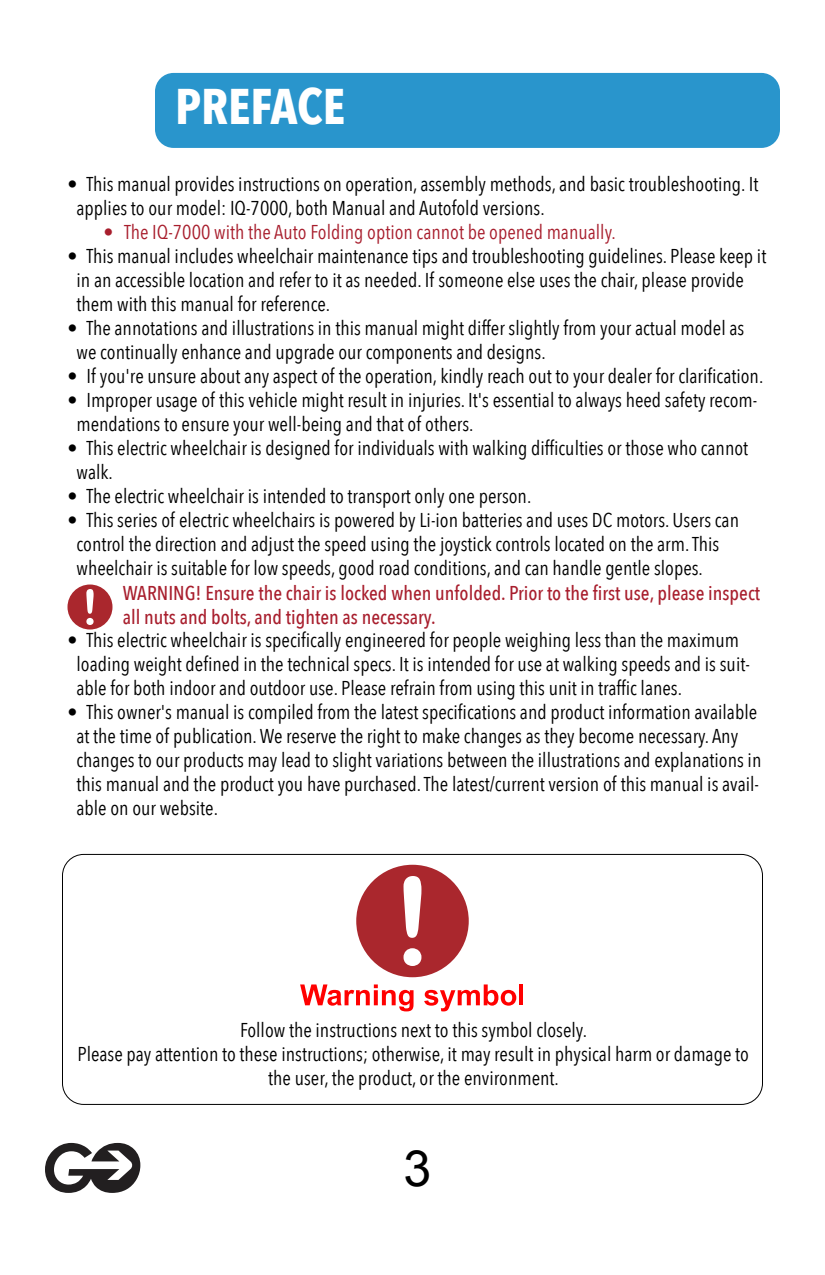
<style>
.page{position:relative;width:825px;height:1275px;background:#fff}
.page>*{position:absolute;margin:0;border:0;box-sizing:border-box;transform-origin:0 0}
.t1{font:700 50px "Avenir Next Condensed";color:#fff}
.t2{font:50px "Arial";color:#000}
.t3{font:20px/24px "Avenir Next Condensed";color:#000}
.t4{font:500 20px/24px "Avenir Next Condensed";color:#a81e2d}
.t5{font:20px "Avenir Next Condensed";color:#a81e2d}
</style>
<div class="page">
<svg style="left:45px;top:1143px;width:95px;height:50px"></svg>
<div style="left:155px;top:73px;width:625px;height:75px;background:#2995cc;border-radius:19px"></div>
<div style="left:62px;top:854px;width:701px;height:251px;border:1px solid #000;border-radius:21px"></div>
<div style="left:356px;top:865px;width:113px;height:112px;background:#aa272d;border-radius:50%"></div>
<svg style="left:404px;top:876px;width:17px;height:90px"></svg>
<svg style="left:300px;top:984px;width:114px;height:27px"></svg>
<svg style="left:424px;top:984px;width:92px;height:27px"></svg>
<hr style="left:519px;top:984px;width:4px;height:21px;background:#f00">
<div style="left:68px;top:585px;width:44px;height:45px;background:#aa272d;border-radius:50%"></div>
<svg style="left:86px;top:589px;width:8px;height:36px"></svg>
<h1 class="t1" style="left:175px;top:74px;width:172px">PREFACE</h1>
<p class="t3" style="left:76px;top:173px;width:683px;text-indent:-9px">• This manual provides instructions on operation, assembly methods, and basic troubleshooting. It applies to our model: IQ-7000, both Manual and Autofold versions.</p>
<p class="t5" style="left:104px;top:219px;width:514px">• The IQ-7000 with the Auto Folding option cannot be opened manually.</p>
<p class="t3" style="left:76px;top:245px;width:691px;text-indent:-9px">• This manual includes wheelchair maintenance tips and troubleshooting guidelines. Please keep it in an accessible location and refer to it as needed. If someone else uses the chair, please provide them with this manual for reference.</p>
<p class="t3" style="left:76px;top:317px;width:669px;text-indent:-9px">• The annotations and illustrations in this manual might differ slightly from your actual model as we continually enhance and upgrade our components and designs.</p>
<p class="t3" style="left:68px;top:365px;width:697px">• If you're unsure about any aspect of the operation, kindly reach out to your dealer for clarification.</p>
<p class="t3" style="left:76px;top:389px;width:682px;text-indent:-9px">• Improper usage of this vehicle might result in injuries. It's essential to always heed safety recom&shy;mendations to ensure your well-being and that of others.</p>
<p class="t3" style="left:76px;top:437px;width:673px;text-indent:-9px">• This electric wheelchair is designed for individuals with walking difficulties or those who cannot walk.</p>
<p class="t3" style="left:68px;top:485px;width:465px">• The electric wheelchair is intended to transport only one person.</p>
<p class="t3" style="left:76px;top:509px;width:664px;text-indent:-9px">• This series of electric wheelchairs is powered by Li-ion batteries and uses DC motors. Users can control the direction and adjust the speed using the joystick controls located on the arm. This wheelchair is suitable for low speeds, good road conditions, and can handle gentle slopes.</p>
<p class="t4" style="left:123px;top:581px;width:639px">WARNING! Ensure the chair is locked when unfolded. Prior to the first use, please inspect all nuts and bolts, and tighten as necessary.</p>
<p class="t3" style="left:76px;top:629px;width:675px;text-indent:-9px">• This electric wheelchair is specifically engineered for people weighing less than the maximum loading weight defined in the technical specs. It is intended for use at walking speeds and is suit&shy;able for both indoor and outdoor use. Please refrain from using this unit in traffic lanes.</p>
<p class="t3" style="left:76px;top:701px;width:686px;text-indent:-9px">• This owner's manual is compiled from the latest specifications and product information available at the time of publication. We reserve the right to make changes as they become necessary. Any changes to our products may lead to slight variations between the illustrations and explanations in this manual and the product you have purchased. The latest/current version of this manual is avail&shy;able on our website.</p>
<p class="t3" style="left:78px;top:1019px;width:673px;text-align:center">Follow the instructions next to this symbol closely.<br>Please pay attention to these instructions; otherwise, it may result in physical harm or damage to the user, the product, or the environment.</p>
<h1 class="t2" style="left:404px;top:1141px;width:29px">3</h1>
</div>
